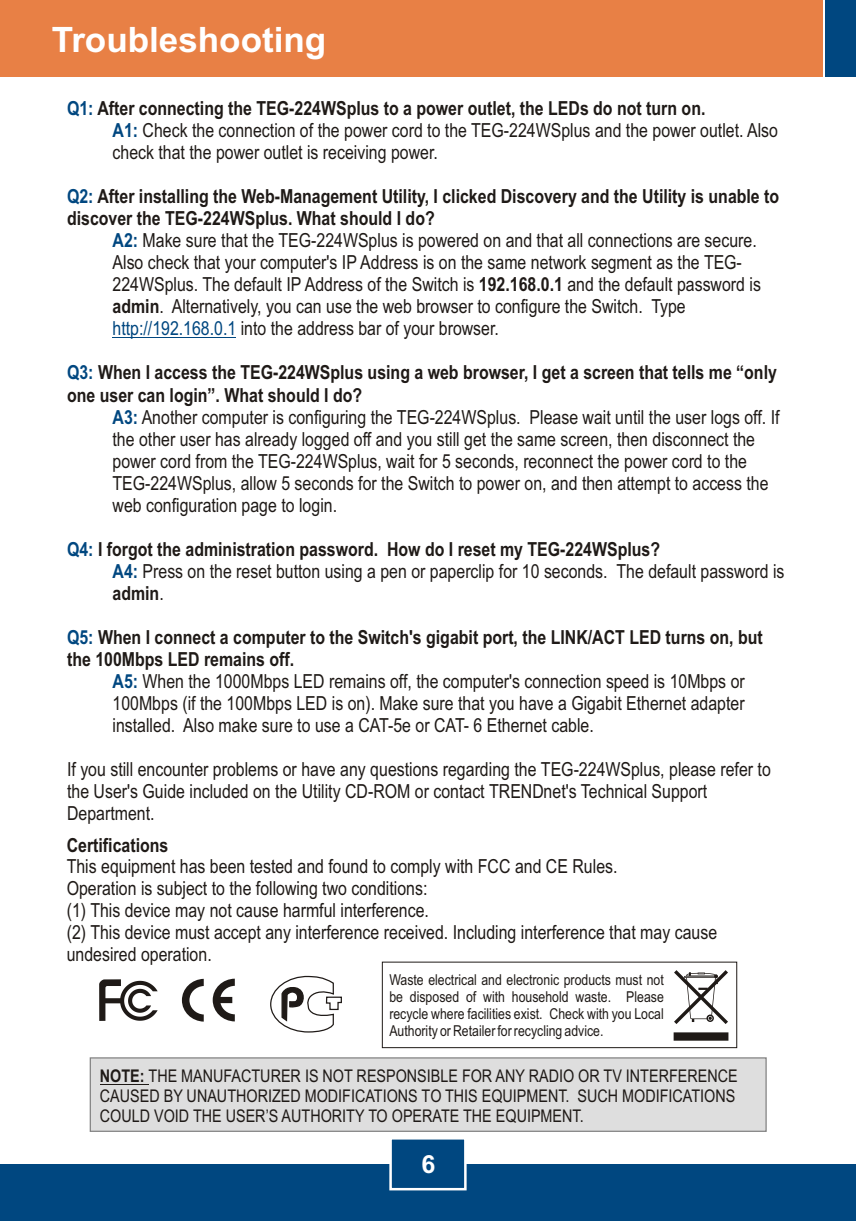
<style>
.page{position:relative;width:856px;height:1221px;background:#fff}
.page>*{position:absolute;margin:0;border:0;box-sizing:border-box;transform-origin:0 0}
.t1{font:700 35px "Arial";color:#fff}
.t2{font:700 25px "Arial";color:#fff}
.t3{font:19.5px/22px "Arial Narrow";color:#1f1a17}
.t4{font:700 19.5px "Arial Narrow";color:#1f1a17}
.t5{font:17.5px/19.8px "Arial Narrow";color:#1f1a17}
.t6{font:15px/17px "Arial Narrow";color:#1f1a17;text-align:justify}
.s1{font-weight:700;color:#004780}
.s2{font-weight:700}
.s3{color:#004780}
.s4{font-weight:400}
</style>
<div class="page">
<div style="left:0;top:1164px;width:855px;height:57px;background:#004780"></div>
<div style="left:0;top:0;width:822px;height:77px;background:#e88045"></div>
<div style="left:825px;top:0;width:30px;height:77px;background:#004780"></div>
<hr style="left:112px;top:337px;width:124px;height:1px;background:#004780">
<svg style="left:99px;top:979px;width:58px;height:42px"></svg>
<svg style="left:182px;top:979px;width:22px;height:42px"></svg>
<svg style="left:212px;top:978px;width:23px;height:43px"></svg>
<div style="left:89px;top:1057px;width:677px;height:75px;background:#dedede"></div>
<hr style="left:100px;top:1083px;width:48px;height:1px;background:#1f1a17">
<svg style="left:389px;top:1139px;width:78px;height:52px"></svg>
<svg style="left:270px;top:975px;width:72px;height:58px"></svg>
<svg style="left:673px;top:970px;width:54px;height:54px"></svg>
<svg style="left:683px;top:972px;width:34px;height:50px"></svg>
<div style="left:673px;top:1032px;width:55px;height:8px;background:#1f1a17"></div>
<div style="left:382px;top:962px;width:354px;height:86px;border:1px solid #1f1a17"></div>
<h1 class="t1" style="left:52px;top:26px;width:276px">Troubleshooting</h1>
<p class="t3" style="left:112px;top:98px;width:666px;text-indent:-45px"><span class="s1">Q1:</span> <span class="s2">After connecting the TEG-224WSplus to a power outlet, the LEDs do not turn on.<br></span><span class="s1">A1:</span> Check the connection of the power cord to the TEG-224WSplus and the power outlet. Also</p>
<p class="t3" style="left:112px;top:143px;width:327px">check that the power outlet is receiving power.</p>
<p class="t4" style="left:67px;top:189px;width:713px"><span class="s3">Q2:</span> After installing the Web-Management Utility, I clicked Discovery and the Utility is unable to</p>
<p class="t3" style="left:112px;top:231px;width:645px"><span class="s1">A2:</span> Make sure that the TEG-224WSplus is powered on and that all connections are secure.</p>
<p class="t4" style="left:67px;top:211px;width:369px">discover the TEG-224WSplus. What should I do?</p>
<p class="t3" style="left:112px;top:253px;width:649px">Also check that your computer's IP Address is on the same network segment as the TEG-224WSplus. The default IP Address of the Switch is <span class="s2">192.168.0.1</span> and the default password is <span class="s2">admin</span>. Alternatively, you can use the web browser to configure the Switch. Type <span class="s3">http://192.168.0.1</span> into the address bar of your browser.</p>
<p class="t4" style="left:67px;top:365px;width:711px"><span class="s3">Q3:</span> When I access the TEG-224WSplus using a web browser, I get a screen that tells me “only</p>
<p class="t3" style="left:112px;top:408px;width:668px"><span class="s1">A3:</span> Another computer is configuring the TEG-224WSplus. Please wait until the user logs off. If</p>
<p class="t4" style="left:67px;top:388px;width:296px">one user can login”. What should I do?</p>
<p class="t3" style="left:112px;top:430px;width:657px">the other user has already logged off and you still get the same screen, then disconnect the power cord from the TEG-224WSplus, wait for 5 seconds, reconnect the power cord to the TEG-224WSplus, allow 5 seconds for the Switch to power on, and then attempt to access the web configuration page to login.</p>
<p class="t3" style="left:112px;top:539px;width:673px;text-indent:-45px"><span class="s1">Q4:</span> <span class="s2">I forgot the administration password. How do I reset my TEG-224WSplus?<br></span><span class="s1">A4:</span> Press on the reset button using a pen or paperclip for 10 seconds. The default password is</p>
<p class="t4" style="left:112px;top:586px;width:53px">admin<span class="s4">.</span></p>
<p class="t4" style="left:67px;top:630px;width:696px"><span class="s3">Q5:</span> When I connect a computer to the Switch's gigabit port, the LINK/ACT LED turns on, but</p>
<p class="t3" style="left:112px;top:672px;width:633px"><span class="s1">A5:</span> When the 1000Mbps LED remains off, the computer's connection speed is 10Mbps or</p>
<p class="t4" style="left:67px;top:652px;width:228px">the 100Mbps LED remains off.</p>
<p class="t3" style="left:112px;top:694px;width:633px">100Mbps (if the 100Mbps LED is on). Make sure that you have a Gigabit Ethernet adapter installed. Also make sure to use a CAT-5e or CAT- 6 Ethernet cable.</p>
<p class="t3" style="left:67px;top:760px;width:704px">If you still encounter problems or have any questions regarding the TEG-224WSplus, please refer to the User's Guide included on the Utility CD-ROM or contact TRENDnet's Technical Support<br>Department.</p>
<p class="t4" style="left:67px;top:837px;width:103px">Certifications</p>
<p class="t3" style="left:67px;top:857px;width:651px">This equipment has been tested and found to comply with FCC and CE Rules.<br>Operation is subject to the following two conditions:<br>(1) This device may not cause harmful interference.<br>(2) This device must accept any interference received. Including interference that may cause undesired operation.</p>
<p class="t6" style="left:389px;top:972px;width:276px">Waste electrical and electronic products must not be disposed of with household waste. Please recycle where facilities exist. Check with you Local Authority or Retailer for recycling advice.</p>
<p class="t5" style="left:100px;top:1067px;width:639px"><span class="s2">NOTE:</span> THE MANUFACTURER IS NOT RESPONSIBLE FOR ANY RADIO OR TV INTERFERENCE<br>CAUSED BY UNAUTHORIZED MODIFICATIONS TO THIS EQUIPMENT. SUCH MODIFICATIONS<br>COULD VOID THE USER’S AUTHORITY TO OPERATE THE EQUIPMENT.</p>
<p class="t2" style="left:421px;top:1154px;width:15px">6</p>
</div>
